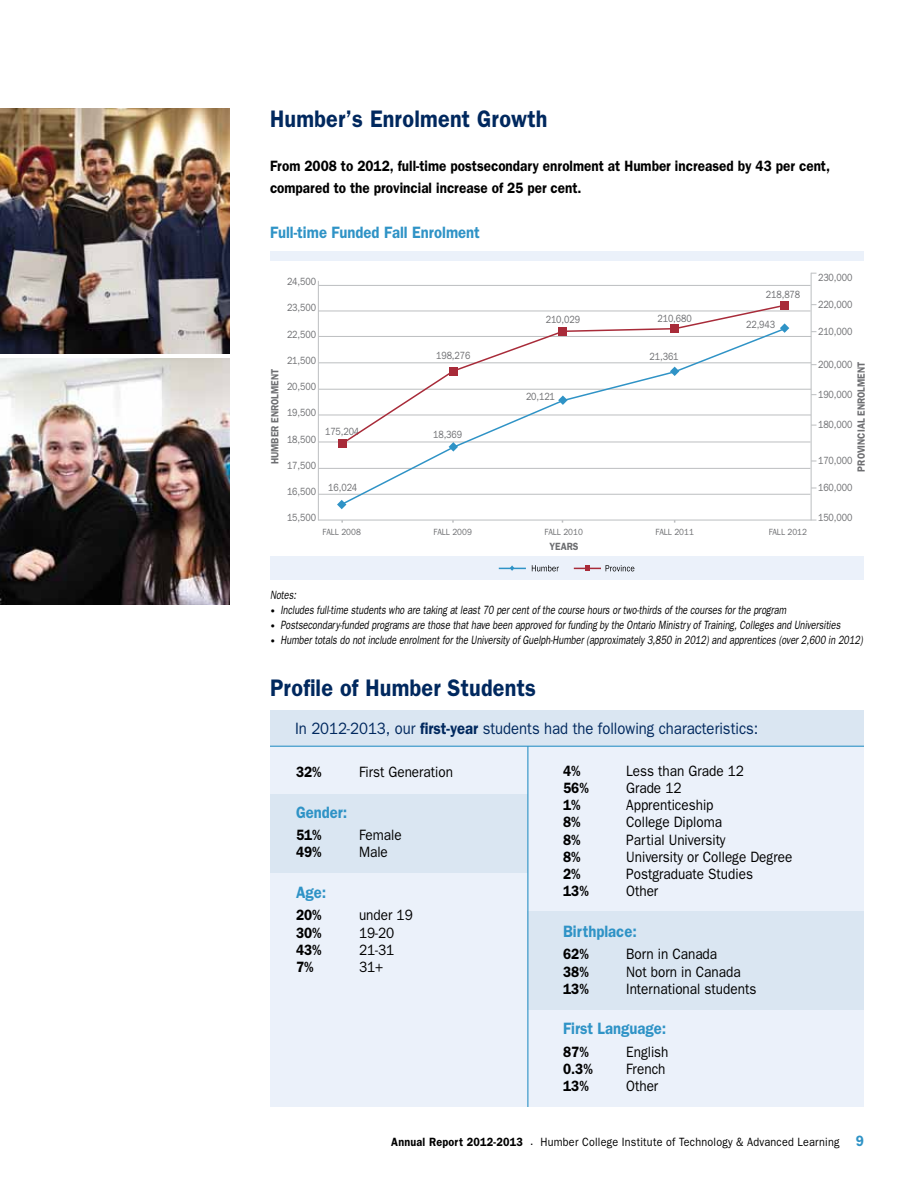
<style>
.page{position:relative;width:918px;height:1188px;background:#fff}
.page>*{position:absolute;margin:0;border:0;box-sizing:border-box;transform-origin:0 0}
.t1{font:600 24px "Franklin Gothic";letter-spacing:.01em;color:#00285e;scale:.9 1}
.t2{font:600 16.5px "Franklin Gothic";color:#2f93c6;scale:.9 1}
.t3{font:16.5px "Franklin Gothic";color:#00285e;scale:.9 1}
.t4{font:15px "Franklin Gothic";color:#000;scale:.9 1}
.t5{font:600 15px/22.5px "Franklin Gothic";color:#000;scale:.9 1}
.t6{font:italic 12px "Franklin Gothic";color:#000;scale:.76 1}
.t7{font:12px "Franklin Gothic";letter-spacing:.02em;color:#000;scale:.9 1}
.t8{font:10.5px "Franklin Gothic";letter-spacing:-.01em;color:#6d6e71;scale:.85 1}
.t9{font:600 10.5px "Franklin Gothic";color:#6d6e71;scale:.9 1}
.t10{font:9px "Franklin Gothic";color:#6d6e71;scale:.9 1}
.s1{font-style:normal;font-size:9px}
.s2{font-weight:600}
.s3{font-weight:600;font-size:15px;color:#2f93c6}
</style>
<div class="page">
<div style="left:270px;top:711px;width:594px;height:396px;background:#ebf1fa"></div>
<div style="left:270px;top:557px;width:594px;height:23px;background:#ebf1fa"></div>
<div style="left:270px;top:252px;width:594px;height:9px;background:#ebf1fa"></div>
<div style="left:270px;top:794px;width:258px;height:78px;background:#dae6f2"></div>
<div style="left:528px;top:911px;width:336px;height:98px;background:#dae6f2"></div>
<hr style="left:527px;top:746px;width:1px;height:361px;background:#2f93c6">
<div style="left:270px;top:711px;width:594px;height:35px;background:#dae6f2"></div>
<hr style="left:270px;top:746px;width:594px;height:1px;background:#2f93c6">
<svg style="left:532px;top:565px;width:102px;height:6px"></svg>
<svg style="left:499px;top:565px;width:27px;height:6px"></svg>
<hr style="left:319px;top:389px;width:492px;height:1px;background:#bcbec0">
<hr style="left:319px;top:362px;width:492px;height:1px;background:#bcbec0">
<hr style="left:319px;top:336px;width:492px;height:1px;background:#bcbec0">
<hr style="left:318px;top:281px;width:1px;height:239px;background:#bcbec0">
<hr style="left:811px;top:273px;width:1px;height:247px;background:#bcbec0">
<hr style="left:318px;top:442px;width:493px;height:1px;background:#bcbec0">
<hr style="left:318px;top:468px;width:492px;height:1px;background:#bcbec0">
<hr style="left:318px;top:415px;width:493px;height:1px;background:#bcbec0">
<hr style="left:318px;top:311px;width:493px;height:1px;background:#bcbec0">
<hr style="left:318px;top:520px;width:498px;height:1px;background:#bcbec0">
<hr style="left:318px;top:494px;width:492px;height:1px;background:#bcbec0">
<div style="left:338px;top:439px;width:9px;height:9px;background:#a82b39"></div>
<div style="left:780px;top:301px;width:9px;height:9px;background:#a82b39"></div>
<svg style="left:337px;top:502px;width:7px;height:7px"></svg>
<svg style="left:786px;top:325px;width:3px;height:7px"></svg>
<hr style="left:318px;top:285px;width:493px;height:1px;background:#bcbec0">
<img style="left:0;top:359px;width:230px;height:246px">
<svg style="left:340px;top:305px;width:446px;height:22px"></svg>
<svg style="left:339px;top:327px;width:447px;height:180px"></svg>
<img style="left:0;top:108px;width:230px;height:246px">
<h1 class="t1" style="left:270px;top:105px;width:310px">Humber’s Enrolment Growth</h1>
<p class="t5" style="left:270px;top:154px;width:624px">From 2008 to 2012, full-time postsecondary enrolment at Humber increased by 43 per cent, compared to the provincial increase of 25 per cent.</p>
<h2 class="t2" style="left:270px;top:223px;width:235px">Full-time Funded Fall Enrolment</h2>
<p class="t9" style="left:269px;top:464px;width:108px;rotate:-90deg">HUMBER ENROLMENT</p>
<p class="t8" style="left:287px;top:275px;width:36px">24,500</p>
<p class="t8" style="left:287px;top:302px;width:36px">23,500</p>
<p class="t8" style="left:287px;top:328px;width:36px">22,500</p>
<p class="t8" style="left:287px;top:354px;width:36px">21,500</p>
<p class="t8" style="left:287px;top:380px;width:36px">20,500</p>
<p class="t8" style="left:287px;top:407px;width:36px">19,500</p>
<p class="t8" style="left:287px;top:433px;width:36px">18,500</p>
<p class="t8" style="left:287px;top:459px;width:36px">17,500</p>
<p class="t8" style="left:287px;top:485px;width:36px">16,500</p>
<p class="t8" style="left:287px;top:512px;width:36px">15,500</p>
<p class="t8" style="left:325px;top:425px;width:42px">175,204</p>
<p class="t8" style="left:328px;top:482px;width:36px">16,024</p>
<p class="t8" style="left:436px;top:350px;width:42px">198,276</p>
<p class="t8" style="left:433px;top:429px;width:36px">18,369</p>
<p class="t8" style="left:546px;top:313px;width:42px">210,029</p>
<p class="t8" style="left:526px;top:390px;width:36px">20,121</p>
<p class="t8" style="left:658px;top:312px;width:42px">210,680</p>
<p class="t8" style="left:650px;top:351px;width:36px">21,361</p>
<p class="t8" style="left:766px;top:288px;width:42px">218,878</p>
<p class="t8" style="left:746px;top:318px;width:36px">22,943</p>
<p class="t10" style="left:323px;top:527px;width:44px">FALL 2008</p>
<p class="t10" style="left:434px;top:527px;width:44px">FALL 2009</p>
<p class="t10" style="left:545px;top:527px;width:44px">FALL 2010</p>
<p class="t10" style="left:656px;top:527px;width:44px">FALL 2011</p>
<p class="t10" style="left:769px;top:527px;width:44px">FALL 2012</p>
<p class="t9" style="left:550px;top:540px;width:34px">YEARS</p>
<p class="t8" style="left:818px;top:271px;width:42px">230,000</p>
<p class="t8" style="left:818px;top:298px;width:42px">220,000</p>
<p class="t8" style="left:818px;top:325px;width:42px">210,000</p>
<p class="t8" style="left:818px;top:358px;width:42px">200,000</p>
<p class="t8" style="left:818px;top:388px;width:42px">190,000</p>
<p class="t8" style="left:818px;top:418px;width:42px">180,000</p>
<p class="t8" style="left:818px;top:454px;width:42px">170,000</p>
<p class="t8" style="left:818px;top:481px;width:42px">160,000</p>
<p class="t8" style="left:818px;top:511px;width:42px">150,000</p>
<p class="t9" style="left:855px;top:472px;width:124px;rotate:-90deg">PROVINCIAL ENROLMENT</p>
<p class="t6" style="left:270px;top:588px;width:36px">Notes:</p>
<p class="t6" style="left:270px;top:603px;width:681px"><span class="s1">•</span> Includes full-time students who are taking at least 70 per cent of the course hours or two-thirds of the courses for the program</p>
<p class="t6" style="left:270px;top:618px;width:752px"><span class="s1">•</span> Postsecondary-funded programs are those that have been approved for funding by the Ontario Ministry of Training, Colleges and Universities</p>
<p class="t6" style="left:270px;top:633px;width:781px"><span class="s1">•</span> Humber totals do not include enrolment for the University of Guelph-Humber (approximately 3,850 in 2012) and apprentices (over 2,600 in 2012)</p>
<h1 class="t1" style="left:270px;top:673px;width:297px">Profile of Humber Students</h1>
<h2 class="t3" style="left:295px;top:719px;width:516px">In 2012-2013, our <span class="s2">first-year</span> students had the following characteristics:</h2>
<p class="t5" style="left:296px;top:760px;width:30px">32%</p>
<p class="t4" style="left:359px;top:764px;width:106px">First Generation</p>
<h2 class="t2" style="left:296px;top:802px;width:59px">Gender:</h2>
<p class="t5" style="left:296px;top:823px;width:30px">51%</p>
<p class="t4" style="left:359px;top:827px;width:49px">Female</p>
<p class="t5" style="left:296px;top:841px;width:30px">49%</p>
<p class="t4" style="left:359px;top:844px;width:34px">Male</p>
<h2 class="t2" style="left:296px;top:883px;width:35px">Age:</h2>
<p class="t5" style="left:296px;top:904px;width:30px">20%</p>
<p class="t4" style="left:359px;top:907px;width:61px">under 19</p>
<p class="t5" style="left:296px;top:921px;width:30px">30%</p>
<p class="t4" style="left:359px;top:924px;width:41px">19-20</p>
<p class="t5" style="left:296px;top:938px;width:30px">43%</p>
<p class="t4" style="left:359px;top:941px;width:41px">21-31</p>
<p class="t5" style="left:296px;top:955px;width:21px">7%</p>
<p class="t4" style="left:359px;top:959px;width:29px">31+</p>
<p class="t5" style="left:563px;top:759px;width:21px">4%</p>
<p class="t4" style="left:626px;top:762px;width:132px">Less than Grade 12</p>
<p class="t5" style="left:563px;top:776px;width:30px">56%</p>
<p class="t4" style="left:626px;top:779px;width:63px">Grade 12</p>
<p class="t5" style="left:563px;top:793px;width:21px">1%</p>
<p class="t4" style="left:626px;top:796px;width:99px">Apprenticeship</p>
<p class="t5" style="left:563px;top:811px;width:21px">8%</p>
<p class="t4" style="left:626px;top:814px;width:108px">College Diploma</p>
<p class="t5" style="left:563px;top:828px;width:21px">8%</p>
<p class="t4" style="left:626px;top:831px;width:112px">Partial University</p>
<p class="t5" style="left:563px;top:845px;width:21px">8%</p>
<p class="t4" style="left:626px;top:848px;width:186px">University or College Degree</p>
<p class="t5" style="left:563px;top:862px;width:21px">2%</p>
<p class="t4" style="left:626px;top:865px;width:142px">Postgraduate Studies</p>
<p class="t5" style="left:563px;top:880px;width:30px">13%</p>
<p class="t4" style="left:626px;top:883px;width:37px">Other</p>
<h2 class="t2" style="left:563px;top:921px;width:83px">Birthplace:</h2>
<p class="t5" style="left:563px;top:943px;width:30px">62%</p>
<p class="t4" style="left:626px;top:946px;width:103px">Born in Canada</p>
<p class="t5" style="left:563px;top:960px;width:30px">38%</p>
<p class="t4" style="left:626px;top:963px;width:129px">Not born in Canada</p>
<p class="t5" style="left:563px;top:977px;width:30px">13%</p>
<p class="t4" style="left:626px;top:980px;width:146px">International students</p>
<h2 class="t2" style="left:563px;top:1019px;width:116px">First Language:</h2>
<p class="t5" style="left:563px;top:1040px;width:30px">87%</p>
<p class="t4" style="left:626px;top:1043px;width:49px">English</p>
<p class="t5" style="left:563px;top:1057px;width:34px">0.3%</p>
<p class="t4" style="left:626px;top:1060px;width:45px">French</p>
<p class="t5" style="left:563px;top:1075px;width:30px">13%</p>
<p class="t4" style="left:626px;top:1078px;width:37px">Other</p>
<p class="t7" style="left:391px;top:1135px;width:527px"><span class="s2">Annual Report 2012-2013</span> . Humber College Institute of Technology &amp; Advanced Learning <span class="s3">9</span></p>
</div>
